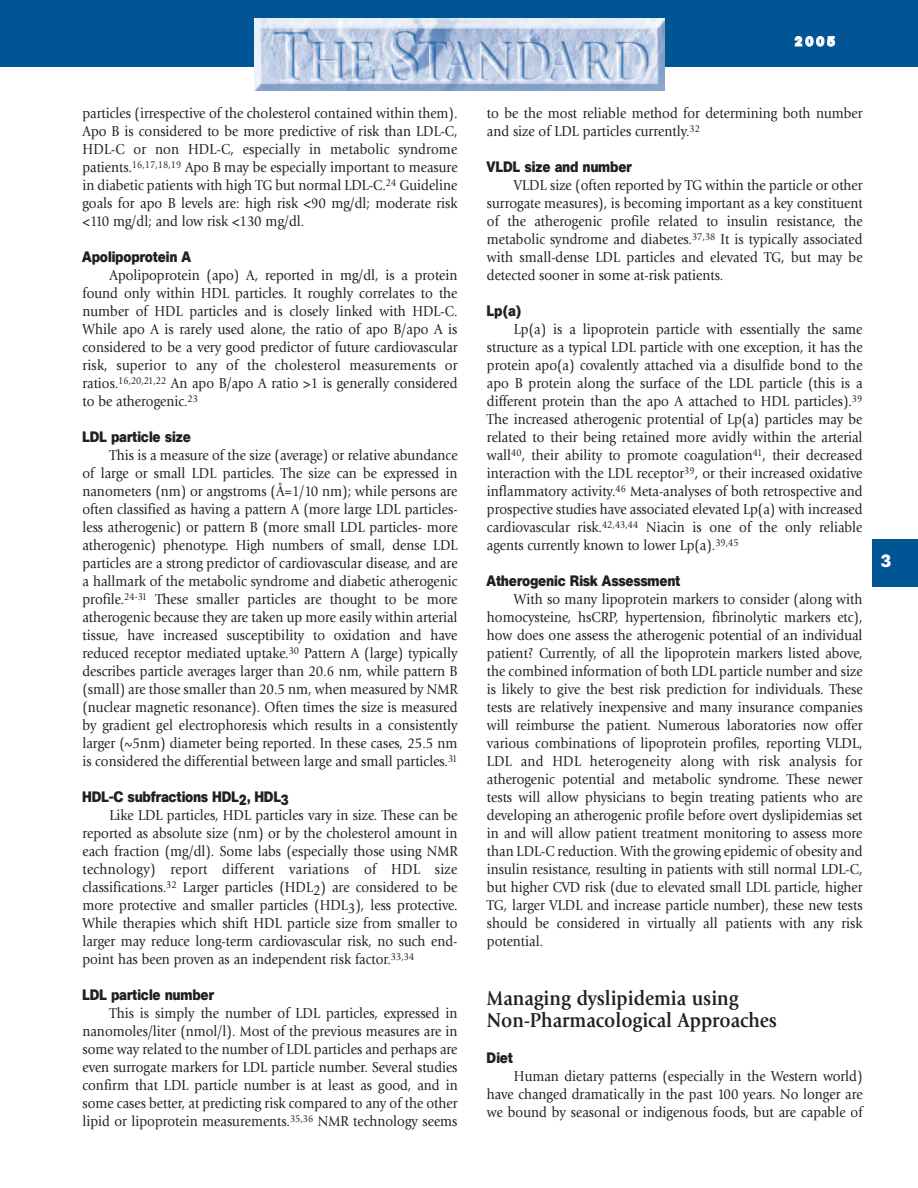
<style>
.page{position:relative;width:918px;height:1188px;background:#fff}
.page>*{position:absolute;margin:0;border:0;box-sizing:border-box;transform-origin:0 0}
.t1{font:700 21px/22.5px "Giovanni";color:#231f20;scale:.9 1}
.t2{font:700 18px "Agba";color:#fff}
.t3{font:15px/18px "Giovanni";color:#231f20;text-align:justify;scale:.9 1}
.t4{font:700 15px "Agba";color:#231f20;scale:.9 1}
.t5{font:700 13.5px "Agba";color:#fff}
</style>
<div class="page">
<div style="left:0;top:0;width:918px;height:67px;background:#005595"></div>
<div style="left:872px;top:539px;width:46px;height:47px;background:#005595"></div>
<img style="left:254px;top:19px;width:411px;height:72px">
<p class="t3" style="left:82px;top:105px;width:418px">particles (irrespective of the cholesterol contained within them).<br>Apo B is considered to be more predictive of risk than LDL-C, HDL-C or non HDL-C, especially in metabolic syndrome patients.<sup>16,17,18,19</sup> Apo B may be especially important to measure in diabetic patients with high TG but normal LDL-C.<sup>24</sup> Guideline goals for apo B levels are: high risk &lt;90 mg/dl; moderate risk &lt;110 mg/dl; and low risk &lt;130 mg/dl.</p>
<p class="t4" style="left:82px;top:251px;width:122px">Apolipoprotein A</p>
<p class="t3" style="left:82px;top:267px;width:418px;text-indent:27px">Apolipoprotein (apo) A, reported in mg/dl, is a protein found only within HDL particles. It roughly correlates to the number of HDL particles and is closely linked with HDL-C.<br>While apo A is rarely used alone, the ratio of apo B/apo A is considered to be a very good predictor of future cardiovascular risk, superior to any of the cholesterol measurements or ratios.<sup>16,20,21,22</sup> An apo B/apo A ratio &gt;1 is generally considered to be atherogenic.<sup>23</sup></p>
<p class="t4" style="left:82px;top:431px;width:122px">LDL particle size</p>
<p class="t3" style="left:82px;top:447px;width:418px;text-indent:27px">This is a measure of the size (average) or relative abundance of large or small LDL particles. The size can be expressed in nanometers (nm) or angstroms (Å=1/10 nm); while persons are often classified as having a pattern A (more large LDL particles&shy;less atherogenic) or pattern B (more small LDL particles- more atherogenic) phenotype. High numbers of small, dense LDL particles are a strong predictor of cardiovascular disease, and are a hallmark of the metabolic syndrome and diabetic atherogenic profile.<sup>24-31</sup> These smaller particles are thought to be more atherogenic because they are taken up more easily within arterial tissue, have increased susceptibility to oxidation and have reduced receptor mediated uptake.<sup>30</sup> Pattern A (large) typically describes particle averages larger than 20.6 nm, while pattern B (small) are those smaller than 20.5 nm, when measured by NMR (nuclear magnetic resonance). Often times the size is measured by gradient gel electrophoresis which results in a consistently larger (~5nm) diameter being reported. In these cases, 25.5 nm is considered the differential between large and small particles.<sup>31</sup></p>
<p class="t4" style="left:82px;top:791px;width:231px">HDL-C subfractions HDL2, HDL3</p>
<p class="t3" style="left:82px;top:807px;width:418px;text-indent:27px">Like LDL particles, HDL particles vary in size. These can be reported as absolute size (nm) or by the cholesterol amount in each fraction (mg/dl). Some labs (especially those using NMR technology) report different variations of HDL size classifications.<sup>32</sup> Larger particles (HDL2) are considered to be more protective and smaller particles (HDL3), less protective.<br>While therapies which shift HDL particle size from smaller to larger may reduce long-term cardiovascular risk, no such end&shy;point has been proven as an independent risk factor.<sup>33,34</sup></p>
<p class="t4" style="left:82px;top:989px;width:148px">LDL particle number</p>
<p class="t3" style="left:82px;top:1005px;width:418px;text-indent:27px">This is simply the number of LDL particles, expressed in nanomoles/liter (nmol/l). Most of the previous measures are in some way related to the number of LDL particles and perhaps are even surrogate markers for LDL particle number. Several studies confirm that LDL particle number is at least as good, and in some cases better, at predicting risk compared to any of the other lipid or lipoprotein measurements.<sup>35,36</sup> NMR technology seems</p>
<p class="t5" style="left:795px;top:36px;width:42px">2005</p>
<p class="t3" style="left:487px;top:105px;width:419px">to be the most reliable method for determining both number and size of LDL particles currently.<sup>32</sup></p>
<p class="t4" style="left:487px;top:161px;width:163px">VLDL size and number</p>
<p class="t3" style="left:487px;top:177px;width:419px;text-indent:27px">VLDL size (often reported by TG within the particle or other surrogate measures), is becoming important as a key constituent of the atherogenic profile related to insulin resistance, the metabolic syndrome and diabetes.<sup>37,38</sup> It is typically associated with small-dense LDL particles and elevated TG, but may be detected sooner in some at-risk patients.</p>
<p class="t4" style="left:487px;top:305px;width:40px">Lp(a)</p>
<p class="t3" style="left:487px;top:321px;width:419px;text-indent:27px">Lp(a) is a lipoprotein particle with essentially the same structure as a typical LDL particle with one exception, it has the protein apo(a) covalently attached via a disulfide bond to the apo B protein along the surface of the LDL particle (this is a different protein than the apo A attached to HDL particles).<sup>39<br></sup>The increased atherogenic protential of Lp(a) particles may be related to their being retained more avidly within the arterial wall<sup>40</sup>, their ability to promote coagulation<sup>41</sup>, their decreased interaction with the LDL receptor<sup>39</sup>, or their increased oxidative inflammatory activity.<sup>46</sup> Meta-analyses of both retrospective and prospective studies have associated elevated Lp(a) with increased cardiovascular risk.<sup>42,43,44</sup> Niacin is one of the only reliable agents currently known to lower Lp(a).<sup>39,45</sup></p>
<p class="t4" style="left:487px;top:575px;width:217px">Atherogenic Risk Assessment</p>
<p class="t3" style="left:487px;top:591px;width:419px;text-indent:27px">With so many lipoprotein markers to consider (along with homocysteine, hsCRP, hypertension, fibrinolytic markers etc), how does one assess the atherogenic potential of an individual patient? Currently, of all the lipoprotein markers listed above, the combined information of both LDL particle number and size is likely to give the best risk prediction for individuals. These tests are relatively inexpensive and many insurance companies will reimburse the patient. Numerous laboratories now offer various combinations of lipoprotein profiles, reporting VLDL, LDL and HDL heterogeneity along with risk analysis for atherogenic potential and metabolic syndrome. These newer tests will allow physicians to begin treating patients who are developing an atherogenic profile before overt dyslipidemias set in and will allow patient treatment monitoring to assess more than LDL-C reduction. With the growing epidemic of obesity and insulin resistance, resulting in patients with still normal LDL-C, but higher CVD risk (due to elevated small LDL particle, higher TG, larger VLDL and increase particle number), these new tests should be considered in virtually all patients with any risk potential.</p>
<h1 class="t1" style="left:487px;top:988px;width:324px">Managing dyslipidemia using<br>Non-Pharmacological Approaches</h1>
<p class="t4" style="left:487px;top:1052px;width:30px">Diet</p>
<p class="t3" style="left:487px;top:1068px;width:419px;text-indent:27px">Human dietary patterns (especially in the Western world) have changed dramatically in the past 100 years. No longer are we bound by seasonal or indigenous foods, but are capable of</p>
<p class="t2" style="left:881px;top:554px;width:12px">3</p>
</div>
